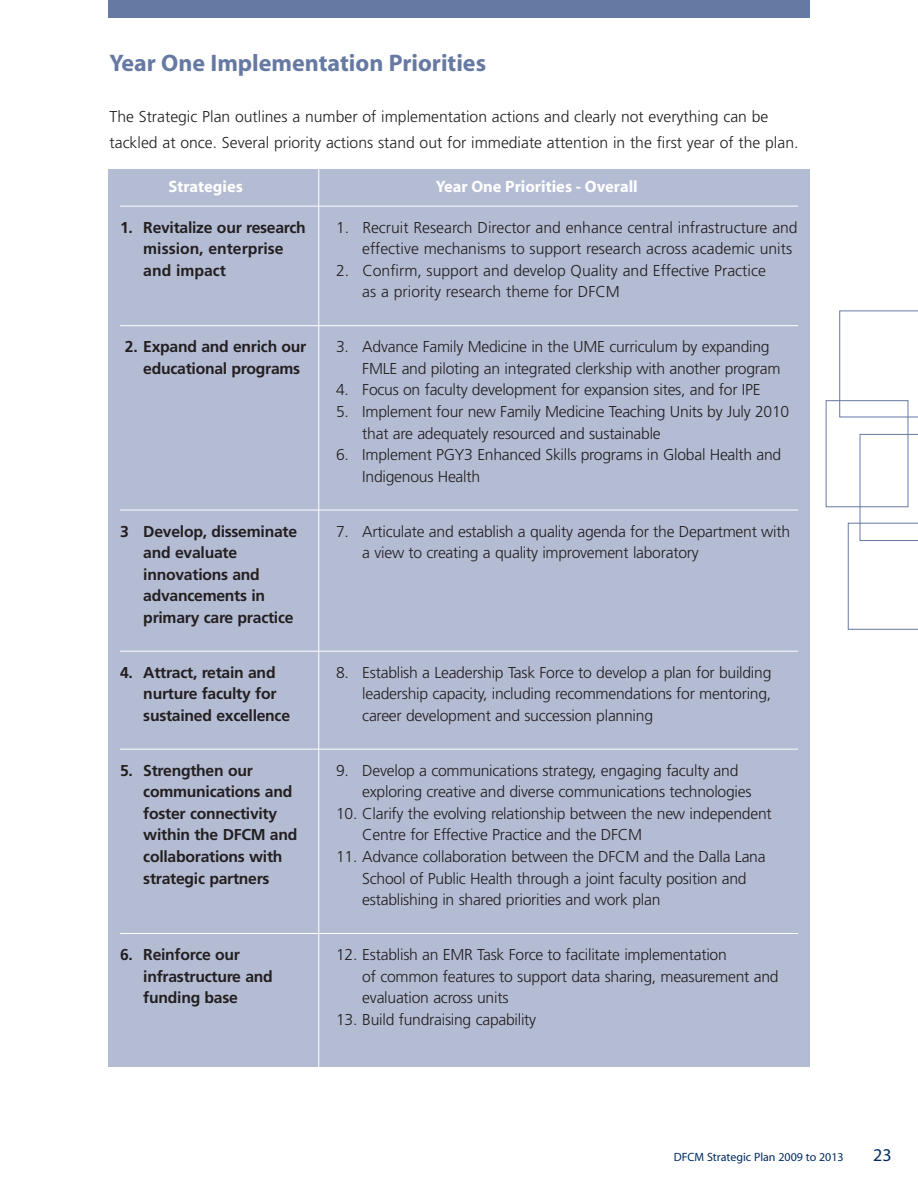
<style>
.page{position:relative;width:918px;height:1188px;background:#fff}
.page>*{position:absolute;margin:0;border:0;box-sizing:border-box;transform-origin:0 0}
.t1{font:700 24px "Myriad";color:#6679a3}
.t2{font:18px "Myriad";color:#002e64}
.t3{font:700 16.5px "Myriad";color:#fff}
.t4{font:300 15.75px/21.6px "Frutiger";letter-spacing:-.015em;color:#231f20}
.t5{font:700 15.75px/21.6px "Frutiger";letter-spacing:-.015em;color:#231f20}
.t6{font:12px "Myriad";color:#002e64}
</style>
<div class="page">
<div style="left:108px;top:0;width:702px;height:17px;background:#6679a3"></div>
<div style="left:826px;top:400px;width:82px;height:107px;border:1px solid #6679a3"></div>
<svg style="left:839px;top:311px;width:79px;height:106px"></svg>
<svg style="left:848px;top:434px;width:70px;height:196px"></svg>
<div style="left:108px;top:169px;width:702px;height:897px;background:#b4bcd4"></div>
<hr style="left:120px;top:206px;width:678px;height:1px;background:#fff">
<hr style="left:120px;top:325px;width:678px;height:1px;background:#fff">
<hr style="left:120px;top:510px;width:678px;height:1px;background:#fff">
<hr style="left:120px;top:651px;width:678px;height:1px;background:#fff">
<hr style="left:120px;top:749px;width:678px;height:1px;background:#fff">
<hr style="left:120px;top:933px;width:678px;height:1px;background:#fff">
<hr style="left:318px;top:164px;width:1px;height:1011px;background:#fff">
<h1 class="t1" style="left:110px;top:54px;width:378px">Year One Implementation Priorities</h1>
<p class="t4" style="left:110px;top:105px;width:690px;line-height:25.5px">The Strategic Plan outlines a number of implementation actions and clearly not everything can be tackled at once. Several priority actions stand out for immediate attention in the first year of the plan.</p>
<p class="t3" style="left:169px;top:181px;width:76px">Strategies</p>
<p class="t3" style="left:436px;top:181px;width:203px">Year One Priorities - Overall</p>
<p class="t5" style="left:120px;top:218px;width:187px">1. Revitalize our research</p>
<p class="t4" style="left:336px;top:218px;width:463px">1. Recruit Research Director and enhance central infrastructure and</p>
<p class="t5" style="left:143px;top:239px;width:142px">mission, enterprise</p>
<p class="t4" style="left:362px;top:239px;width:431px">effective mechanisms to support research across academic units</p>
<p class="t5" style="left:143px;top:261px;width:84px">and impact</p>
<p class="t4" style="left:362px;top:261px;width:405px;text-indent:-26px">2. Confirm, support and develop Quality and Effective Practice as a priority research theme for DFCM</p>
<p class="t5" style="left:125px;top:337px;width:183px">2. Expand and enrich our</p>
<p class="t4" style="left:336px;top:337px;width:435px">3. Advance Family Medicine in the UME curriculum by expanding</p>
<p class="t5" style="left:143px;top:359px;width:158px">educational programs</p>
<p class="t4" style="left:362px;top:359px;width:420px">FMLE and piloting an integrated clerkship with another program</p>
<p class="t4" style="left:336px;top:380px;width:426px">4. Focus on faculty development for expansion sites, and for IPE</p>
<p class="t4" style="left:362px;top:402px;width:428px;text-indent:-26px">5. Implement four new Family Medicine Teaching Units by July 2010 that are adequately resourced and sustainable</p>
<p class="t4" style="left:362px;top:445px;width:421px;text-indent:-26px">6. Implement PGY3 Enhanced Skills programs in Global Health and<br>Indigenous Health</p>
<p class="t5" style="left:120px;top:522px;width:179px">3 Develop, disseminate</p>
<p class="t4" style="left:336px;top:522px;width:456px">7. Articulate and establish a quality agenda for the Department with</p>
<p class="t5" style="left:143px;top:543px;width:95px">and evaluate</p>
<p class="t4" style="left:362px;top:543px;width:338px">a view to creating a quality improvement laboratory</p>
<p class="t5" style="left:143px;top:565px;width:152px">innovations and advancements in primary care practice</p>
<p class="t5" style="left:120px;top:663px;width:157px">4. Attract, retain and</p>
<p class="t4" style="left:336px;top:663px;width:437px">8. Establish a Leadership Task Force to develop a plan for building</p>
<p class="t5" style="left:143px;top:684px;width:135px">nurture faculty for</p>
<p class="t4" style="left:362px;top:684px;width:411px">leadership capacity, including recommendations for mentoring,</p>
<p class="t5" style="left:143px;top:706px;width:148px">sustained excellence</p>
<p class="t4" style="left:362px;top:706px;width:292px">career development and succession planning</p>
<p class="t5" style="left:120px;top:761px;width:134px">5. Strengthen our</p>
<p class="t4" style="left:336px;top:761px;width:404px">9. Develop a communications strategy, engaging faculty and</p>
<p class="t5" style="left:143px;top:782px;width:151px">communications and</p>
<p class="t4" style="left:362px;top:782px;width:391px">exploring creative and diverse communications technologies</p>
<p class="t5" style="left:143px;top:804px;width:135px">foster connectivity</p>
<p class="t4" style="left:336px;top:804px;width:437px">10. Clarify the evolving relationship between the new independent</p>
<p class="t5" style="left:143px;top:825px;width:156px">within the DFCM and</p>
<p class="t4" style="left:362px;top:825px;width:281px">Centre for Effective Practice and the DFCM</p>
<p class="t5" style="left:143px;top:847px;width:141px">collaborations with</p>
<p class="t4" style="left:336px;top:847px;width:431px">11. Advance collaboration between the DFCM and the Dalla Lana</p>
<p class="t5" style="left:143px;top:869px;width:128px">strategic partners</p>
<p class="t4" style="left:362px;top:869px;width:386px">School of Public Health through a joint faculty position and establishing in shared priorities and work plan</p>
<p class="t5" style="left:120px;top:945px;width:121px">6. Reinforce our</p>
<p class="t4" style="left:336px;top:945px;width:392px">12. Establish an EMR Task Force to facilitate implementation</p>
<p class="t5" style="left:143px;top:967px;width:131px">infrastructure and</p>
<p class="t4" style="left:362px;top:967px;width:418px">of common features to support data sharing, measurement and</p>
<p class="t5" style="left:143px;top:988px;width:96px">funding base</p>
<p class="t4" style="left:362px;top:988px;width:148px">evaluation across units</p>
<p class="t4" style="left:336px;top:1010px;width:202px">13. Build fundraising capability</p>
<p class="t6" style="left:674px;top:1152px;width:171px">DFCM Strategic Plan 2009 to 2013</p>
<p class="t2" style="left:873px;top:1148px;width:20px">23</p>
</div>
